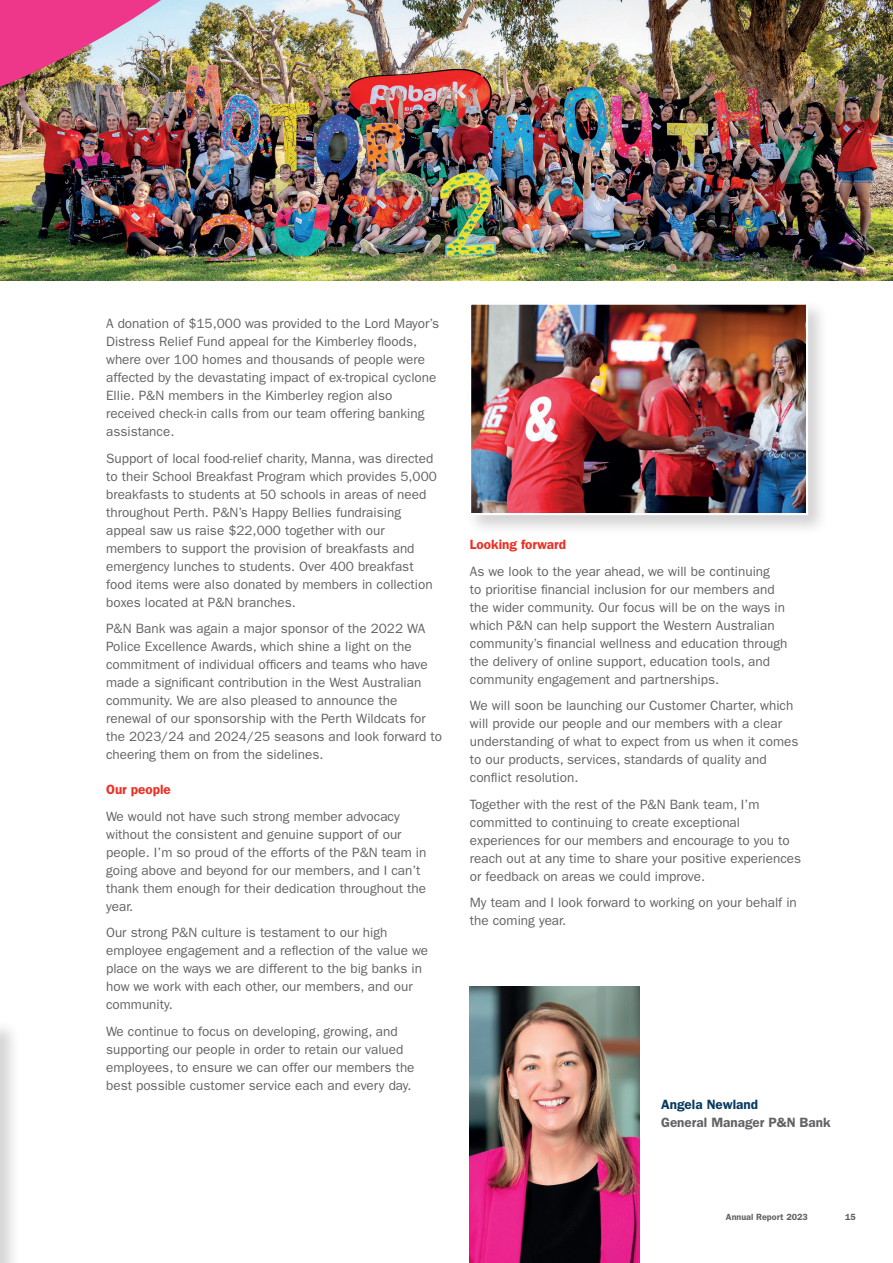
<style>
.page{position:relative;width:893px;height:1263px;background:#fff}
.page>*{position:absolute;margin:0;border:0;box-sizing:border-box;transform-origin:0 0}
.t1{font:13.5px/18px "ITC Franklin Gothic Std";color:#636366}
.t2{font:600 13.5px "ITC Franklin Gothic Std";color:#ee2e22}
.t3{font:600 13.5px "ITC Franklin Gothic Std";color:#636366}
.t4{font:600 13.5px "ITC Franklin Gothic Std";color:#083a5f}
.t5{font:600 9px "ITC Franklin Gothic Std";color:#636366}
</style>
<div class="page">
<img style="left:0;top:0;width:893px;height:281px">
<img style="left:0;top:0;width:232px;height:190px">
<img style="left:470px;top:986px;width:170px;height:277px">
<div style="left:0;top:1020px;width:21px;height:243px;background:#231f20;opacity:.2"></div>
<svg style="left:0;top:1023px;width:1px;height:240px"></svg>
<div style="left:466px;top:299px;width:363px;height:237px;background:#231f20;opacity:.2"></div>
<img style="left:472px;top:306px;width:333px;height:206px">
<div style="left:469px;top:303px;width:339px;height:212px;border:2px solid #fff"></div>
<p class="t1" style="left:106px;top:315px;width:334px">A donation of $15,000 was provided to the Lord Mayor’s Distress Relief Fund appeal for the Kimberley floods, where over 100 homes and thousands of people were affected by the devastating impact of ex-tropical cyclone Ellie. P&amp;N members in the Kimberley region also received check-in calls from our team offering banking assistance.</p>
<p class="t1" style="left:106px;top:449px;width:332px">Support of local food-relief charity, Manna, was directed to their School Breakfast Program which provides 5,000 breakfasts to students at 50 schools in areas of need throughout Perth. P&amp;N’s Happy Bellies fundraising appeal saw us raise $22,000 together with our members to support the provision of breakfasts and emergency lunches to students. Over 400 breakfast food items were also donated by members in collection boxes located at P&amp;N branches.</p>
<p class="t1" style="left:106px;top:620px;width:337px">P&amp;N Bank was again a major sponsor of the 2022 WA Police Excellence Awards, which shine a light on the commitment of individual officers and teams who have made a significant contribution in the West Australian community. We are also pleased to announce the renewal of our sponsorship with the Perth Wildcats for the 2023/24 and 2024/25 seasons and look forward to cheering them on from the sidelines.</p>
<p class="t2" style="left:106px;top:781px;width:66px">Our people</p>
<p class="t1" style="left:106px;top:807px;width:322px">We would not have such strong member advocacy without the consistent and genuine support of our people. I’m so proud of the efforts of the P&amp;N team in going above and beyond for our members, and I can’t thank them enough for their dedication throughout the year.</p>
<p class="t1" style="left:106px;top:924px;width:323px">Our strong P&amp;N culture is testament to our high employee engagement and a reflection of the value we place on the ways we are different to the big banks in how we work with each other, our members, and our community.</p>
<p class="t1" style="left:106px;top:1022px;width:310px">We continue to focus on developing, growing, and supporting our people in order to retain our valued employees, to ensure we can offer our members the best possible customer service each and every day.</p>
<p class="t2" style="left:470px;top:536px;width:98px">Looking forward</p>
<p class="t1" style="left:470px;top:562px;width:319px">As we look to the year ahead, we will be continuing<br>to prioritise financial inclusion for our members and the wider community. Our focus will be on the ways in which P&amp;N can help support the Western Australian community’s financial wellness and education through the delivery of online support, education tools, and community engagement and partnerships.</p>
<p class="t1" style="left:470px;top:697px;width:330px">We will soon be launching our Customer Charter, which will provide our people and our members with a clear understanding of what to expect from us when it comes to our products, services, standards of quality and conflict resolution.</p>
<p class="t1" style="left:470px;top:795px;width:333px">Together with the rest of the P&amp;N Bank team, I’m committed to continuing to create exceptional experiences for our members and encourage to you to reach out at any time to share your positive experiences or feedback on areas we could improve.</p>
<p class="t1" style="left:470px;top:894px;width:328px">My team and I look forward to working on your behalf in the coming year.</p>
<p class="t4" style="left:661px;top:1096px;width:99px">Angela Newland</p>
<p class="t3" style="left:661px;top:1114px;width:171px">General Manager P&amp;N Bank</p>
<p class="t5" style="left:726px;top:1212px;width:83px">Annual Report 2023</p>
<p class="t5" style="left:845px;top:1212px;width:12px">15</p>
</div>
